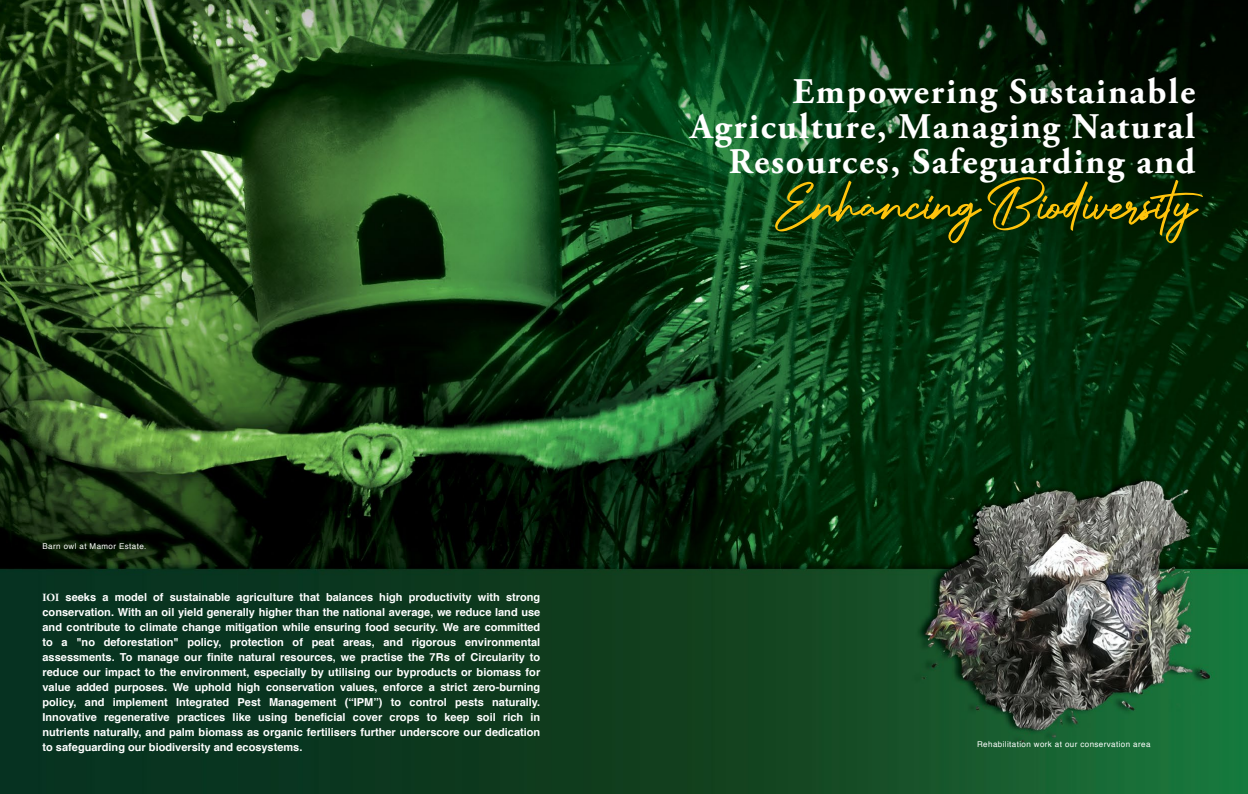
<style>
.page{position:relative;width:1248px;height:794px;background:#fff}
.page>*{position:absolute;margin:0;border:0;box-sizing:border-box;transform-origin:0 0}
.t1{font:70px "Authentic Signature";letter-spacing:-.02em;color:#ffc40c}
.t2{font:700 36px/35px "Adobe Garamond Pro";letter-spacing:.05em;color:#fff;text-align:right}
.t3{font:700 11px/15px "Helvetica";color:#fff;text-align:justify}
.t4{font:8px "Helvetica";letter-spacing:.05em;color:#fff}
.s1{font-family:"Adobe Garamond Pro"}
</style>
<div class="page">
<img style="left:0;top:0;width:1247px;height:794px">
<p class="t4" style="left:43px;top:540px;width:105px">Barn owl at Mamor Estate.</p>
<p class="t3" style="left:43px;top:589px;width:499px"><span class="s1">IOI</span> seeks a model of sustainable agriculture that balances high productivity with strong conservation. With an oil yield generally higher than the national average, we reduce land use and contribute to climate change mitigation while ensuring food security. We are committed to a "no deforestation" policy, protection of peat areas, and rigorous environmental assessments. To manage our finite natural resources, we practise the 7Rs of Circularity to reduce our impact to the environment, especially by utilising our byproducts or biomass for value added purposes. We uphold high conservation values, enforce a strict zero-burning policy, and implement Integrated Pest Management (“IPM”) to control pests naturally.<br>Innovative regenerative practices like using beneficial cover crops to keep soil rich in nutrients naturally, and palm biomass as organic fertilisers further underscore our dedication to safeguarding our biodiversity and ecosystems.</p>
<h2 class="t2" style="left:690px;top:74px;width:507px">Empowering Sustainable<br>Agriculture, Managing Natural<br>Resources, Safeguarding and</h2>
<h1 class="t1" style="left:775px;top:166px;width:445px">Enhancing Biodiversity</h1>
<p class="t4" style="left:977px;top:738px;width:175px">Rehabilitation work at our conservation area</p>
</div>
